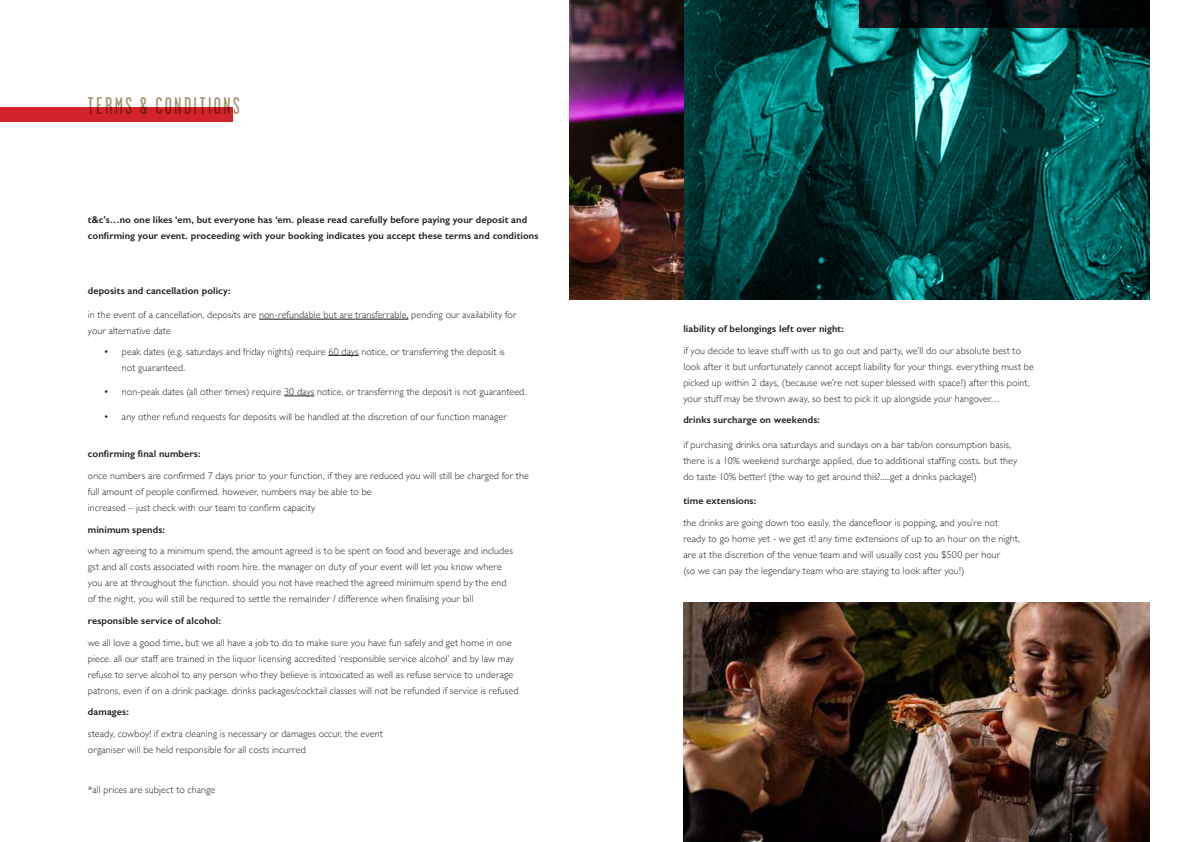
<style>
.page{position:relative;width:1191px;height:842px;background:#fff}
.page>*{position:absolute;margin:0;border:0;box-sizing:border-box;transform-origin:0 0}
.t1{font:24px "Garage Gothic";letter-spacing:.1em;color:#a19169}
.t2{font:300 10px/16px "Gill Sans";letter-spacing:.01em;color:#231f20}
.t3{font:600 10px/16px "Gill Sans";letter-spacing:.01em;color:#231f20}
</style>
<div class="page">
<hr style="left:259px;top:319px;width:149px;height:1px;background:#231f20">
<hr style="left:328px;top:355px;width:31px;height:1px;background:#231f20">
<hr style="left:284px;top:396px;width:30px;height:1px;background:#231f20">
<img style="left:570px;top:0;width:579px;height:299px">
<img style="left:683px;top:602px;width:466px;height:240px">
<svg style="left:858px;top:0;width:291px;height:28px;background:#091013"></svg>
<div style="left:0;top:107px;width:233px;height:15px;background:#d2232a"></div>
<h1 class="t1" style="left:88px;top:94px;width:153px">TERMS &amp; CONDITIONS</h1>
<p class="t3" style="left:88px;top:212px;width:452px">t&amp;c’s…no one likes ‘em, but everyone has ‘em. please read carefully before paying your deposit and confirming your event. proceeding with your booking indicates you accept these terms and conditions</p>
<p class="t3" style="left:88px;top:282px;width:144px">deposits and cancellation policy:</p>
<p class="t2" style="left:88px;top:307px;width:430px">in the event of a cancellation, deposits are non-refundable but are transferrable, pending our availability for your alternative date</p>
<p class="t2" style="left:122px;top:343px;width:384px;text-indent:-18px">• peak dates (e.g. saturdays and friday nights) require 60 days notice, or transferring the deposit is not guaranteed.</p>
<p class="t2" style="left:104px;top:383px;width:424px">• non-peak dates (all other times) require 30 days notice, or transferring the deposit is not guaranteed.</p>
<p class="t2" style="left:104px;top:408px;width:404px">• any other refund requests for deposits will be handled at the discretion of our function manager</p>
<p class="t3" style="left:88px;top:446px;width:114px">confirming final numbers:</p>
<p class="t2" style="left:88px;top:467px;width:442px">once numbers are confirmed 7 days prior to your function, if they are reduced you will still be charged for the full amount of people confirmed. however, numbers may be able to be<br>increased – just check with our team to confirm capacity</p>
<p class="t3" style="left:88px;top:521px;width:79px">minimum spends:</p>
<p class="t2" style="left:88px;top:543px;width:426px">when agreeing to a minimum spend, the amount agreed is to be spent on food and beverage and includes gst and all costs associated with room hire. the manager on duty of your event will let you know where you are at throughout the function. should you not have reached the agreed minimum spend by the end of the night, you will still be required to settle the remainder / difference when finalising your bill</p>
<p class="t3" style="left:88px;top:612px;width:134px">responsible service of alcohol:</p>
<p class="t2" style="left:88px;top:634px;width:432px">we all love a good time, but we all have a job to do to make sure you have fun safely and get home in one piece. all our staff are trained in the liquor licensing accredited ‘responsible service alcohol’ and by law may refuse to serve alcohol to any person who they believe is intoxicated as well as refuse service to underage patrons, even if on a drink package. drinks packages/cocktail classes will not be refunded if service is refused</p>
<p class="t3" style="left:88px;top:704px;width:42px">damages:</p>
<p class="t2" style="left:88px;top:725px;width:296px">steady, cowboy! if extra cleaning is necessary or damages occur, the event organiser will be held responsible for all costs incurred</p>
<p class="t2" style="left:88px;top:781px;width:129px">*all prices are subject to change</p>
<p class="t3" style="left:683px;top:320px;width:162px">liability of belongings left over night:</p>
<p class="t2" style="left:683px;top:342px;width:352px">if you decide to leave stuff with us to go out and party, we’ll do our absolute best to look after it but unfortunately cannot accept liability for your things. everything must be picked up within 2 days, (because we’re not super blessed with space!) after this point, your stuff may be thrown away, so best to pick it up alongside your hangover…</p>
<p class="t3" style="left:683px;top:412px;width:138px">drinks surcharge on weekends:</p>
<p class="t2" style="left:683px;top:436px;width:335px">if purchasing drinks ona saturdays and sundays on a bar tab/on consumption basis, there is a 10% weekend surcharge applied, due to additional staffing costs. but they do taste 10% better! (the way to get around this?.....get a drinks package!)</p>
<p class="t3" style="left:683px;top:493px;width:74px">time extensions:</p>
<p class="t2" style="left:683px;top:514px;width:338px">the drinks are going down too easily, the dancefloor is popping, and you’re not ready to go home yet - we get it! any time extensions of up to an hour on the night, are at the discretion of the venue team and will usually cost you $500 per hour<br>(so we can pay the legendary team who are staying to look after you!)</p>
</div>
